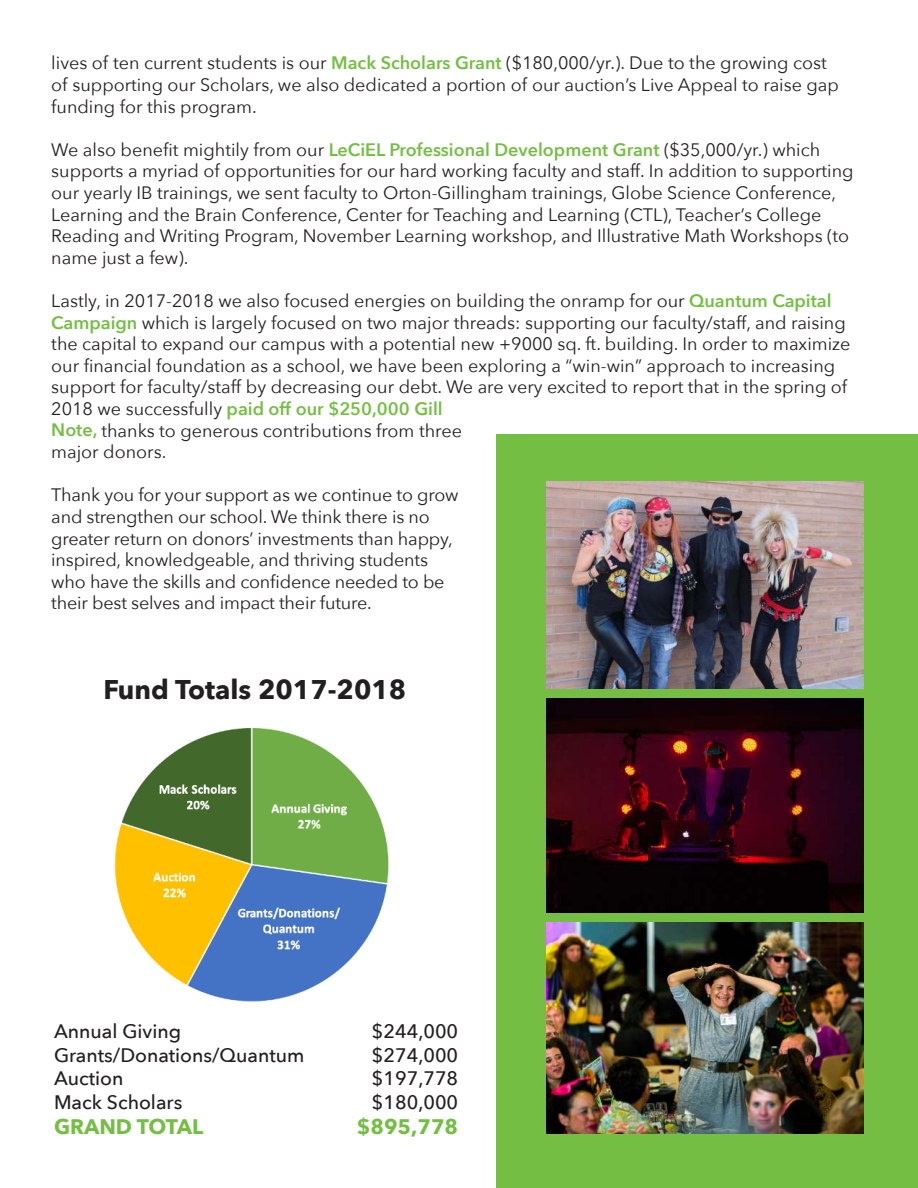
<style>
.page{position:relative;width:918px;height:1188px;background:#fff}
.page>*{position:absolute;margin:0;border:0;box-sizing:border-box;transform-origin:0 0}
.t1{font:700 27px "Avenir Next";color:#221f1f}
.t2{font:700 21px "Avenir Next";color:#74bf43}
.t3{font:500 19.5px/23.4px "Avenir Next";color:#221f1f}
.t4{font:18px/21.6px "Avenir Next";color:#221f1f}
.s1{font-weight:600;color:#74bf43}
</style>
<div class="page">
<img style="left:114px;top:728px;width:275px;height:274px">
<div style="left:497px;top:434px;width:421px;height:754px;background:#74bf43"></div>
<img style="left:546px;top:481px;width:318px;height:208px">
<img style="left:546px;top:699px;width:318px;height:214px">
<img style="left:546px;top:922px;width:318px;height:212px">
<p class="t4" style="left:51px;top:54px;width:789px">lives of ten current students is our <span class="s1">Mack Scholars Grant</span> ($180,000/yr.). Due to the growing cost of supporting our Scholars, we also dedicated a portion of our auction’s Live Appeal to raise gap funding for this program.</p>
<p class="t4" style="left:51px;top:138px;width:804px">We also benefit mightily from our <span class="s1">LeCiEL Professional Development Grant</span> ($35,000/yr.) which supports a myriad of opportunities for our hard working faculty and staff. In addition to supporting our yearly IB trainings, we sent faculty to Orton-Gillingham trainings, Globe Science Conference, Learning and the Brain Conference, Center for Teaching and Learning (CTL), Teacher’s College Reading and Writing Program, November Learning workshop, and Illustrative Math Workshops (to name just a few).</p>
<p class="t4" style="left:51px;top:289px;width:801px">Lastly, in 2017-2018 we also focused energies on building the onramp for our <span class="s1">Quantum Capital Campaign</span> which is largely focused on two major threads: supporting our faculty/staff, and raising the capital to expand our campus with a potential new +9000 sq. ft. building. In order to maximize our financial foundation as a school, we have been exploring a “win-win” approach to increasing support for faculty/staff by decreasing our debt. We are very excited to report that in the spring of 2018 we successfully <span class="s1">paid off our $250,000 Gill<br>Note,</span> thanks to generous contributions from three<br>major donors.</p>
<p class="t4" style="left:51px;top:486px;width:409px">Thank you for your support as we continue to grow and strengthen our school. We think there is no greater return on donors’ investments than happy, inspired, knowledgeable, and thriving students who have the skills and confidence needed to be their best selves and impact their future.</p>
<h1 class="t1" style="left:104px;top:677px;width:304px">Fund Totals 2017-2018</h1>
<p class="t3" style="left:54px;top:1021px;width:252px">Annual Giving<br>Grants/Donations/Quantum<br>Auction<br>Mack Scholars</p>
<p class="t2" style="left:54px;top:1117px;width:151px">GRAND TOTAL</p>
<p class="t3" style="left:372px;top:1021px;width:88px;text-align:justify">$244,000 $274,000 $197,778 $180,000</p>
<p class="t2" style="left:357px;top:1117px;width:103px">$895,778</p>
</div>
